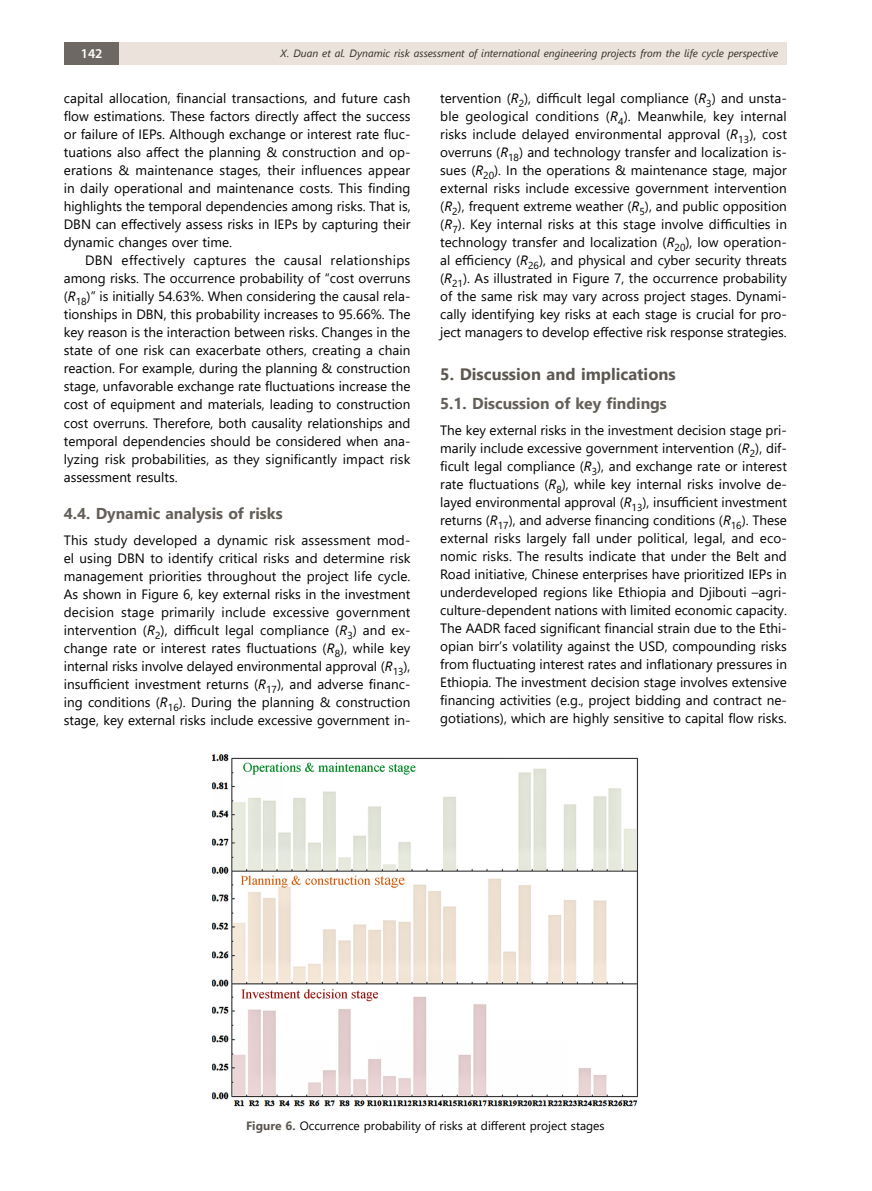
<style>
.page{position:relative;width:872px;height:1191px;background:#fff}
.page>*{position:absolute;margin:0;border:0;box-sizing:border-box;transform-origin:0 0}
.t1{font:700 16.5px "Segoe UI";color:#5c5750}
.t2{font:700 15.75px "Segoe UI";color:#645f58}
.t3{font:13.5px/18px "Segoe UI";color:#000;text-align:justify}
.t4{font:600 13.5px "Myriad Pro";color:#fff}
.t5{font:12px "Segoe UI";color:#000}
.t6{font:italic 10.5px "Segoe UI";color:#302d25}
.s1{font-style:italic}
.s2{font-weight:700;color:#5c5750}
</style>
<div class="page">
<div style="left:64px;top:43px;width:55px;height:22px;background:#6d6861"></div>
<div style="left:119px;top:43px;width:668px;height:22px;background:#ebe3db"></div>
<img style="left:213px;top:755px;width:425px;height:352px">
<p class="t4" style="left:81px;top:45px;width:23px">142</p>
<p class="t6" style="left:280px;top:43px;width:499px">X. Duan et al. Dynamic risk assessment of international engineering projects from the life cycle perspective</p>
<p class="t3" style="left:64px;top:88px;width:348px">capital allocation, financial transactions, and future cash flow estimations. These factors directly affect the success or failure of IEPs. Although exchange or interest rate fluc&shy;tuations also affect the planning &amp; construction and op&shy;erations &amp; maintenance stages, their influences appear in daily operational and maintenance costs. This finding highlights the temporal dependencies among risks. That is, DBN can effectively assess risks in IEPs by capturing their dynamic changes over time.</p>
<p class="t3" style="left:64px;top:250px;width:348px;text-indent:21px">DBN effectively captures the causal relationships among risks. The occurrence probability of “cost overruns (<span class="s1">R</span><sub>18</sub>)” is initially 54.63%. When considering the causal rela&shy;tionships in DBN, this probability increases to 95.66%. The key reason is the interaction between risks. Changes in the state of one risk can exacerbate others, creating a chain reaction. For example, during the planning &amp; construction stage, unfavorable exchange rate fluctuations increase the cost of equipment and materials, leading to construction cost overruns. Therefore, both causality relationships and temporal dependencies should be considered when ana&shy;lyzing risk probabilities, as they significantly impact risk assessment results.</p>
<p class="t2" style="left:64px;top:498px;width:220px">4.4. Dynamic analysis of risks</p>
<p class="t3" style="left:64px;top:530px;width:348px">This study developed a dynamic risk assessment mod&shy;el using DBN to identify critical risks and determine risk management priorities throughout the project life cycle.<br>As shown in Figure 6, key external risks in the investment decision stage primarily include excessive government intervention (<span class="s1">R</span><sub>2</sub>), difficult legal compliance (<span class="s1">R</span><sub>3</sub>) and ex&shy;change rate or interest rates fluctuations (<span class="s1">R</span><sub>8</sub>), while key internal risks involve delayed environmental approval (<span class="s1">R</span><sub>13</sub>), insufficient investment returns (<span class="s1">R</span><sub>17</sub>), and adverse financ&shy;ing conditions (<span class="s1">R</span><sub>16</sub>). During the planning &amp; construction stage, key external risks include excessive government in-</p>
<p class="t3" style="left:440px;top:88px;width:348px">tervention (<span class="s1">R</span><sub>2</sub>), difficult legal compliance (<span class="s1">R</span><sub>3</sub>) and unsta&shy;ble geological conditions (<span class="s1">R</span><sub>4</sub>). Meanwhile, key internal risks include delayed environmental approval (<span class="s1">R</span><sub>13</sub>), cost overruns (<span class="s1">R</span><sub>18</sub>) and technology transfer and localization is&shy;sues (<span class="s1">R</span><sub>20</sub>). In the operations &amp; maintenance stage, major external risks include excessive government intervention (<span class="s1">R</span><sub>2</sub>), frequent extreme weather (<span class="s1">R</span><sub>5</sub>), and public opposition (<span class="s1">R</span><sub>7</sub>). Key internal risks at this stage involve difficulties in technology transfer and localization (<span class="s1">R</span><sub>20</sub>), low operation&shy;al efficiency (<span class="s1">R</span><sub>26</sub>), and physical and cyber security threats (<span class="s1">R</span><sub>21</sub>). As illustrated in Figure 7, the occurrence probability of the same risk may vary across project stages. Dynami&shy;cally identifying key risks at each stage is crucial for pro&shy;ject managers to develop effective risk response strategies.</p>
<p class="t1" style="left:440px;top:359px;width:237px">5. Discussion and implications</p>
<p class="t2" style="left:440px;top:388px;width:228px">5.1. Discussion of key findings</p>
<p class="t3" style="left:440px;top:420px;width:348px">The key external risks in the investment decision stage pri&shy;marily include excessive government intervention (<span class="s1">R</span><sub>2</sub>), dif&shy;ficult legal compliance (<span class="s1">R</span><sub>3</sub>), and exchange rate or interest rate fluctuations (<span class="s1">R</span><sub>8</sub>), while key internal risks involve de&shy;layed environmental approval (<span class="s1">R</span><sub>13</sub>), insufficient investment returns (<span class="s1">R</span><sub>17</sub>), and adverse financing conditions (<span class="s1">R</span><sub>16</sub>). These external risks largely fall under political, legal, and eco&shy;nomic risks. The results indicate that under the Belt and Road initiative, Chinese enterprises have prioritized IEPs in underdeveloped regions like Ethiopia and Djibouti –agri&shy;culture-dependent nations with limited economic capacity.<br>The AADR faced significant financial strain due to the Ethi&shy;opian birr’s volatility against the USD, compounding risks from fluctuating interest rates and inflationary pressures in Ethiopia. The investment decision stage involves extensive financing activities (e.g., project bidding and contract ne&shy;gotiations), which are highly sensitive to capital flow risks.</p>
<p class="t5" style="left:246px;top:1114px;width:360px"><span class="s2">Figure 6.</span> Occurrence probability of risks at different project stages</p>
</div>
